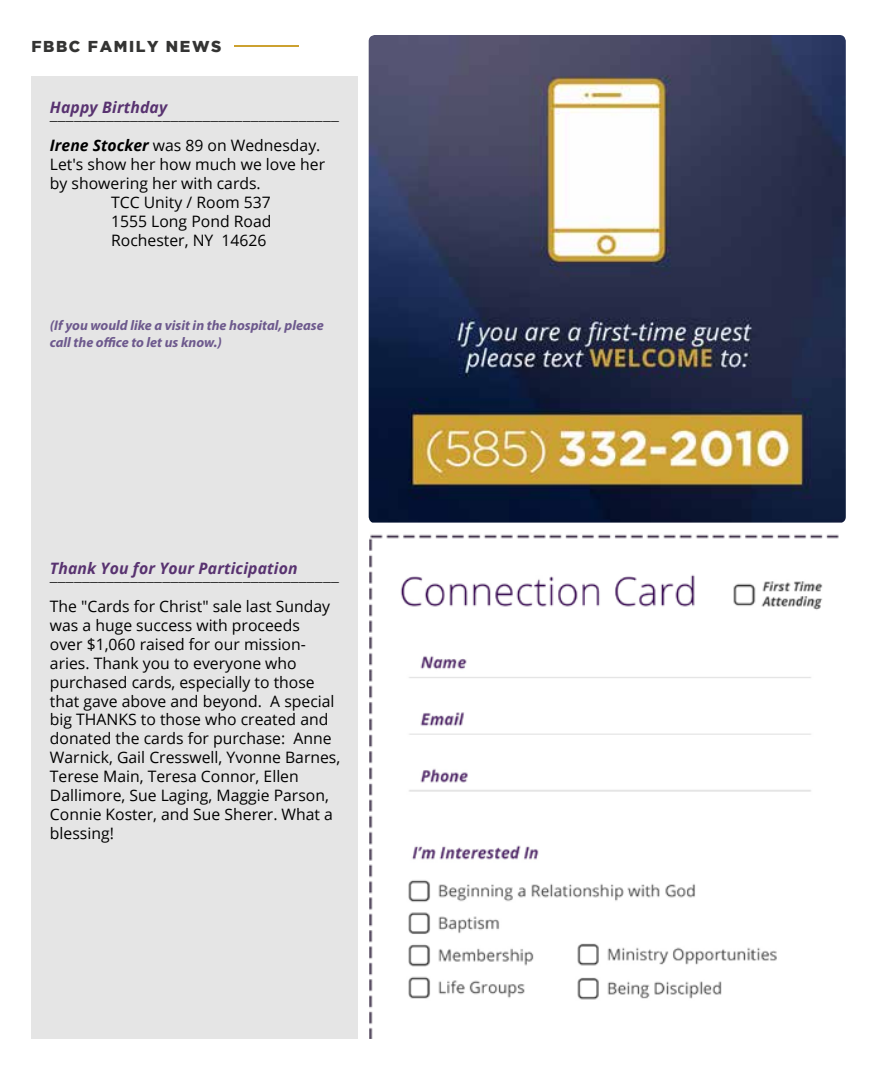
<style>
.page{position:relative;width:882px;height:1071px;background:#fff}
.page>*{position:absolute;margin:0;border:0;box-sizing:border-box;transform-origin:0 0}
.t1{font:15.75px/18.9px "Open Sans";color:#000}
.t2{font:15.75px "Avenir Next";color:#000}
.t3{font:italic 700 15.75px "Open Sans";letter-spacing:.01em;color:#583270}
.t4{font:900 15.75px "Gotham";letter-spacing:.1em;color:#343433}
.t5{font:italic 700 14px/16.8px "Myriad Pro";color:#6d598d}
.s1{font-weight:700;font-style:italic}
</style>
<div class="page">
<img style="left:369px;top:534px;width:470px;height:504px">
<hr style="left:234px;top:45px;width:65px;height:2px;background:#cca130">
<img style="left:369px;top:35px;width:477px;height:488px">
<p class="t4" style="left:32px;top:37px;width:191px">FBBC FAMILY NEWS</p>
<p class="t3" style="left:50px;top:96px;width:119px">Happy Birthday</p>
<p class="t2" style="left:50px;top:101px;width:291px">____________________________________</p>
<p class="t1" style="left:50px;top:136px;width:272px"><span class="s1">Irene Stocker</span> was 89 on Wednesday.</p>
<p class="t1" style="left:50px;top:155px;width:277px">Let's show her how much we love her</p>
<p class="t1" style="left:50px;top:174px;width:212px">by showering her with cards.</p>
<p class="t1" style="left:111px;top:193px;width:161px">TCC Unity / Room 537</p>
<p class="t1" style="left:111px;top:211px;width:162px">1555 Long Pond Road</p>
<p class="t1" style="left:111px;top:230px;width:157px">Rochester, NY 14626</p>
<p class="t5" style="left:50px;top:316px;width:275px">(If you would like a visit in the hospital, please call the office to let us know.)</p>
<p class="t3" style="left:50px;top:557px;width:249px">Thank You for Your Participation</p>
<p class="t2" style="left:50px;top:562px;width:291px">____________________________________</p>
<p class="t1" style="left:50px;top:596px;width:292px">The "Cards for Christ" sale last Sunday was a huge success with proceeds<br>over $1,060 raised for our mission&shy;aries. Thank you to everyone who purchased cards, especially to those that gave above and beyond. A special big THANKS to those who created and donated the cards for purchase: Anne Warnick, Gail Cresswell, Yvonne Barnes, Terese Main, Teresa Connor, Ellen Dallimore, Sue Laging, Maggie Parson, Connie Koster, and Sue Sherer. What a blessing!</p>
</div>
